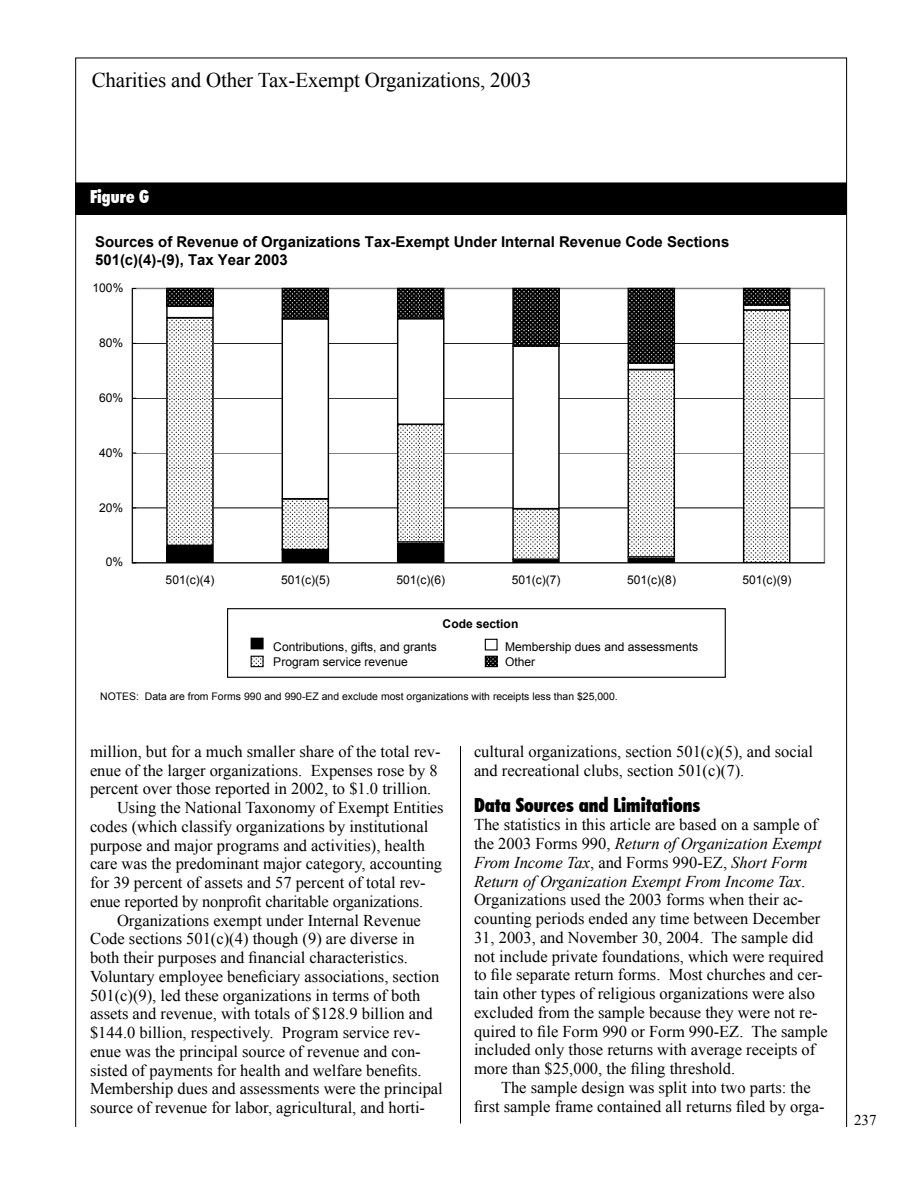
<style>
.page{position:relative;width:918px;height:1188px;background:#fff}
.page>*{position:absolute;margin:0;border:0;box-sizing:border-box;transform-origin:0 0}
.t1{font:21px "Times New Roman";letter-spacing:-.01em;color:#000}
.head1{font:900 condensed 19.5px "Futura BT";color:#000}
.Bar_Label{font:900 condensed 18px "Futura BT";color:#fff}
.Text{font:16.5px/18.8px "Times New Roman";color:#000}
.first_para{font:16.5px/18.8px "Times New Roman";color:#000}
.t2{font:700 15px/18.6px "Arial";color:#000}
.t3{font:15px "Times New Roman";color:#000}
.t4{font:12px/15.3px "Arial";color:#000}
.t5{font:700 12px "Arial";color:#000}
.t6{font:10.5px "Arial";color:#000}
.s1{font-style:italic}
</style>
<div class="page">
<hr style="left:75px;top:183px;width:772px;height:1px;background:#000">
<hr style="left:460px;top:183px;width:1px;height:940px;background:#000">
<div style="left:83px;top:213px;width:749px;height:533px;background:#fff"></div>
<svg style="left:132px;top:288px;width:693px;height:275px"></svg>
<div style="left:251px;top:638px;width:12px;height:11px;background:#000"></div>
<div style="left:251px;top:638px;width:13px;height:11px;border:1px solid #000"></div>
<svg style="left:487px;top:658px;width:9px;height:7px"></svg>
<div style="left:485px;top:656px;width:13px;height:11px;border:1px solid #000"></div>
<div style="left:485px;top:639px;width:13px;height:11px;border:1px solid #000"></div>
<svg style="left:253px;top:658px;width:9px;height:6px"></svg>
<div style="left:251px;top:656px;width:13px;height:11px;border:1px solid #000"></div>
<div style="left:227px;top:608px;width:499px;height:70px;border:1px solid #000"></div>
<div style="left:76px;top:183px;width:771px;height:31px;background:#000"></div>
<p class="t1" style="left:92px;top:65px;width:441px">Charities and Other Tax-Exempt Organizations, 2003</p>
<p class="Bar_Label" style="left:90px;top:185px;width:60px">Figure G</p>
<p class="t2" style="left:95px;top:233px;width:636px">Sources of Revenue of Organizations Tax-Exempt Under Internal Revenue Code Sections<br>501(c)(4)-(9), Tax Year 2003</p>
<p class="t4" style="left:93px;top:280px;width:32px">100%</p>
<p class="t4" style="left:99px;top:335px;width:26px">80%</p>
<p class="t4" style="left:99px;top:390px;width:26px">60%</p>
<p class="t4" style="left:99px;top:445px;width:26px">40%</p>
<p class="t4" style="left:99px;top:500px;width:26px">20%</p>
<p class="t4" style="left:106px;top:555px;width:19px">0%</p>
<p class="t4" style="left:166px;top:572px;width:50px">501(c)(4)</p>
<p class="t4" style="left:281px;top:572px;width:50px">501(c)(5)</p>
<p class="t4" style="left:396px;top:572px;width:50px">501(c)(6)</p>
<p class="t4" style="left:512px;top:572px;width:50px">501(c)(7)</p>
<p class="t4" style="left:627px;top:572px;width:50px">501(c)(8)</p>
<p class="t4" style="left:742px;top:572px;width:50px">501(c)(9)</p>
<p class="t5" style="left:443px;top:616px;width:77px">Code section</p>
<p class="t4" style="left:273px;top:639px;width:165px">Contributions, gifts, and grants<br>Program service revenue</p>
<p class="t4" style="left:505px;top:639px;width:195px">Membership dues and assessments<br>Other</p>
<p class="t6" style="left:100px;top:689px;width:519px">NOTES: Data are from Forms 990 and 990-EZ and exclude most organizations with receipts less than $25,000.</p>
<p class="Text" style="left:90px;top:742px;width:352px">million, but for a much smaller share of the total rev&shy;enue of the larger organizations. Expenses rose by 8 percent over those reported in 2002, to $1.0 trillion.</p>
<p class="Text" style="left:90px;top:798px;width:355px;text-indent:27px">Using the National Taxonomy of Exempt Entities codes (which classify organizations by institutional purpose and major programs and activities), health care was the predominant major category, accounting for 39 percent of assets and 57 percent of total rev&shy;enue reported by nonprofit charitable organizations.</p>
<p class="Text" style="left:90px;top:911px;width:354px;text-indent:27px">Organizations exempt under Internal Revenue Code sections 501(c)(4) though (9) are diverse in both their purposes and financial characteristics.<br>Voluntary employee beneficiary associations, section 501(c)(9), led these organizations in terms of both assets and revenue, with totals of $128.9 billion and $144.0 billion, respectively. Program service rev&shy;enue was the principal source of revenue and con&shy;sisted of payments for health and welfare benefits.<br>Membership dues and assessments were the principal source of revenue for labor, agricultural, and horti-</p>
<p class="Text" style="left:474px;top:742px;width:341px">cultural organizations, section 501(c)(5), and social and recreational clubs, section 501(c)(7).</p>
<p class="head1" style="left:474px;top:793px;width:228px">Data Sources and Limitations</p>
<p class="first_para" style="left:474px;top:815px;width:355px">The statistics in this article are based on a sample of the 2003 Forms 990, <span class="s1">Return of Organization Exempt From Income Tax</span>, and Forms 990-EZ, <span class="s1">Short Form Return of Organization Exempt From Income Tax</span>.<br>Organizations used the 2003 forms when their ac&shy;counting periods ended any time between December 31, 2003, and November 30, 2004. The sample did not include private foundations, which were required to file separate return forms. Most churches and cer&shy;tain other types of religious organizations were also excluded from the sample because they were not re&shy;quired to file Form 990 or Form 990-EZ. The sample included only those returns with average receipts of more than $25,000, the filing threshold.</p>
<p class="Text" style="left:474px;top:1078px;width:352px;text-indent:27px">The sample design was split into two parts: the first sample frame contained all returns filed by orga-</p>
<p class="t3" style="left:854px;top:1110px;width:24px">237</p>
</div>
